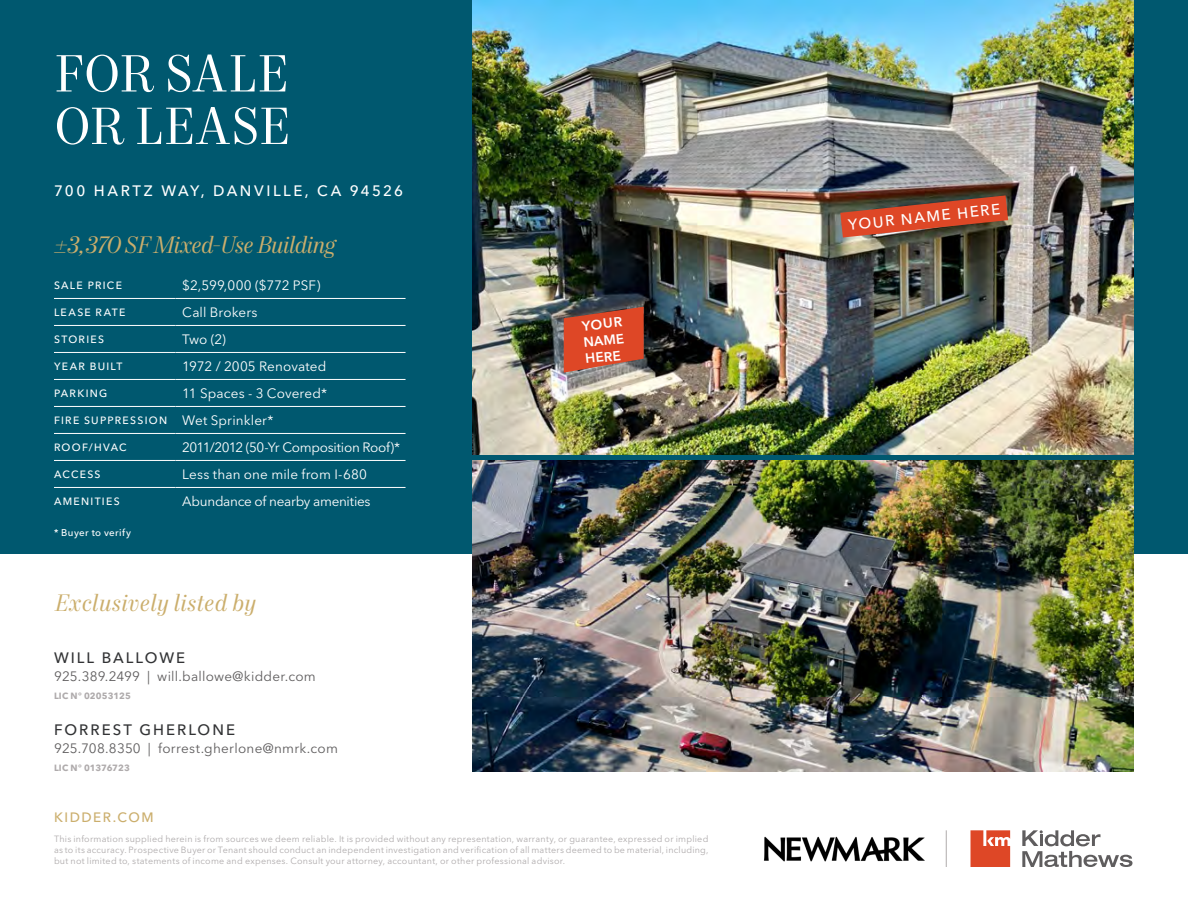
<style>
.page{position:relative;width:1188px;height:918px;background:#fff}
.page>*{position:absolute;margin:0;border:0;box-sizing:border-box;transform-origin:0 0}
.t1{font:52.5px/52.5px "Mort Modern 08";color:#fff}
.t2{font:italic 24px "Mort Modern 08";letter-spacing:-.03em;color:#cbae6c}
.t3{font:italic 24px "Mort Modern 08";letter-spacing:.01em;color:#cbae6c}
.t4{font:500 15px "Avenir Next LT Pro";letter-spacing:.17em;color:#fff}
.t5{font:500 15px "Avenir Next LT Pro";letter-spacing:.135em;color:#323335}
.t6{font:13.5px "Avenir Next LT Pro";letter-spacing:-.005em;color:#fff}
.t7{font:13.5px "Avenir Next LT Pro";letter-spacing:.02em;color:#5f5d5e}
.t8{font:600 13.5px/16.5px "Avenir Next LT Pro";color:#fff;text-align:justify}
.t9{font:500 13.5px "Avenir Next LT Pro";letter-spacing:.11em;color:#cbae6c}
.t10{font:500 10.5px "Avenir Next LT Pro";letter-spacing:.125em;color:#fff}
.t11{font:500 9.75px "Avenir Next LT Pro";letter-spacing:.045em;color:#fff}
.t12{font:9px/10.8px "Avenir Next LT Pro";letter-spacing:.025em;color:#afabac;text-align:justify}
.t13{font:700 9px "Avenir Next LT Pro";letter-spacing:.015em;color:#afabac}
.s1{font-weight:400;font-size:13.5px}
</style>
<div class="page">
<div style="left:0;top:0;width:1188px;height:553px;background:#00586f"></div>
<img style="left:472px;top:0;width:662px;height:454px">
<img style="left:472px;top:461px;width:662px;height:310px">
<hr style="left:54px;top:406px;width:122px;height:1px;background:#fff">
<hr style="left:176px;top:406px;width:230px;height:1px;background:#fff">
<hr style="left:54px;top:433px;width:122px;height:1px;background:#fff">
<hr style="left:176px;top:433px;width:230px;height:1px;background:#fff">
<hr style="left:54px;top:460px;width:122px;height:1px;background:#fff">
<hr style="left:176px;top:460px;width:230px;height:1px;background:#fff">
<hr style="left:54px;top:487px;width:122px;height:1px;background:#fff">
<hr style="left:176px;top:487px;width:230px;height:1px;background:#fff">
<hr style="left:54px;top:298px;width:122px;height:1px;background:#fff">
<hr style="left:176px;top:298px;width:230px;height:1px;background:#fff">
<hr style="left:54px;top:325px;width:122px;height:1px;background:#fff">
<hr style="left:176px;top:325px;width:230px;height:1px;background:#fff">
<hr style="left:54px;top:352px;width:122px;height:1px;background:#fff">
<hr style="left:176px;top:352px;width:230px;height:1px;background:#fff">
<hr style="left:54px;top:379px;width:122px;height:1px;background:#fff">
<hr style="left:176px;top:379px;width:230px;height:1px;background:#fff">
<svg style="left:840px;top:195px;width:168px;height:43px;background:#9b442b"></svg>
<svg style="left:564px;top:307px;width:80px;height:66px;background:#c84f34"></svg>
<div style="left:970px;top:830px;width:40px;height:37px;background:#eea292"></div>
<svg style="left:1022px;top:830px;width:110px;height:37px"></svg>
<svg style="left:971px;top:830px;width:39px;height:37px"></svg>
<hr style="left:946px;top:830px;width:1px;height:37px;background:#afabac">
<img style="left:764px;top:836px;width:161px;height:25px">
<h1 class="t1" style="left:54px;top:50px;width:238px">FOR SALE<br>OR LEASE</h1>
<h3 class="t4" style="left:54px;top:182px;width:351px">700 HARTZ WAY, DANVILLE, CA 94526</h3>
<h2 class="t2" style="left:54px;top:231px;width:283px">±3,370 SF Mixed-Use Building</h2>
<p class="t10" style="left:54px;top:279px;width:69px">SALE PRICE</p>
<h3 class="t6" style="left:182px;top:277px;width:140px">$2,599,000 ($772 PSF)</h3>
<p class="t10" style="left:54px;top:306px;width:73px">LEASE RATE</p>
<h3 class="t6" style="left:182px;top:304px;width:77px">Call Brokers</h3>
<p class="t10" style="left:54px;top:333px;width:52px">STORIES</p>
<h3 class="t6" style="left:182px;top:331px;width:45px">Two (2)</h3>
<p class="t10" style="left:54px;top:360px;width:70px">YEAR BUILT</p>
<h3 class="t6" style="left:182px;top:358px;width:146px">1972 / 2005 Renovated</h3>
<p class="t10" style="left:54px;top:387px;width:55px">PARKING</p>
<h3 class="t6" style="left:182px;top:385px;width:146px">11 Spaces - 3 Covered*</h3>
<p class="t10" style="left:54px;top:414px;width:221px">FIRE SUPPRESSION <span class="s1">Wet Sprinkler*</span></p>
<p class="t10" style="left:54px;top:441px;width:74px">ROOF/HVAC</p>
<h3 class="t6" style="left:182px;top:439px;width:219px">2011/2012 (50-Yr Composition Roof)*</h3>
<p class="t10" style="left:54px;top:468px;width:48px">ACCESS</p>
<h3 class="t6" style="left:182px;top:466px;width:186px">Less than one mile from I-680</h3>
<p class="t10" style="left:54px;top:495px;width:67px">AMENITIES</p>
<h3 class="t6" style="left:182px;top:493px;width:190px">Abundance of nearby amenities</h3>
<p class="t11" style="left:54px;top:527px;width:79px">* Buyer to verify</p>
<h2 class="t3" style="left:54px;top:588px;width:204px">Exclusively listed by</h2>
<h3 class="t5" style="left:54px;top:649px;width:133px">WILL BALLOWE</h3>
<h3 class="t7" style="left:54px;top:668px;width:263px">925.389.2499 | will.ballowe@kidder.com</h3>
<p class="t13" style="left:54px;top:690px;width:78px">LIC N° 02053125</p>
<h3 class="t5" style="left:54px;top:721px;width:183px">FORREST GHERLONE</h3>
<h3 class="t7" style="left:54px;top:741px;width:285px">925.708.8350 | forrest.gherlone@nmrk.com</h3>
<p class="t13" style="left:54px;top:763px;width:77px">LIC N° 01376723</p>
<h3 class="t8" style="left:581px;top:318px;width:42px;rotate:-6deg">YOUR NAME HERE</h3>
<h3 class="t9" style="left:54px;top:809px;width:101px">KIDDER.COM</h3>
<p class="t12" style="left:54px;top:834px;width:656px">This information supplied herein is from sources we deem reliable. It is provided without any representation, warranty, or guarantee, expressed or implied as to its accuracy. Prospective Buyer or Tenant should conduct an independent investigation and verification of all matters deemed to be material, including, but not limited to, statements of income and expenses. Consult your attorney, accountant, or other professional advisor.</p>
<h3 class="t4" style="left:847px;top:216px;width:154px;rotate:-6deg">YOUR NAME HERE</h3>
</div>
